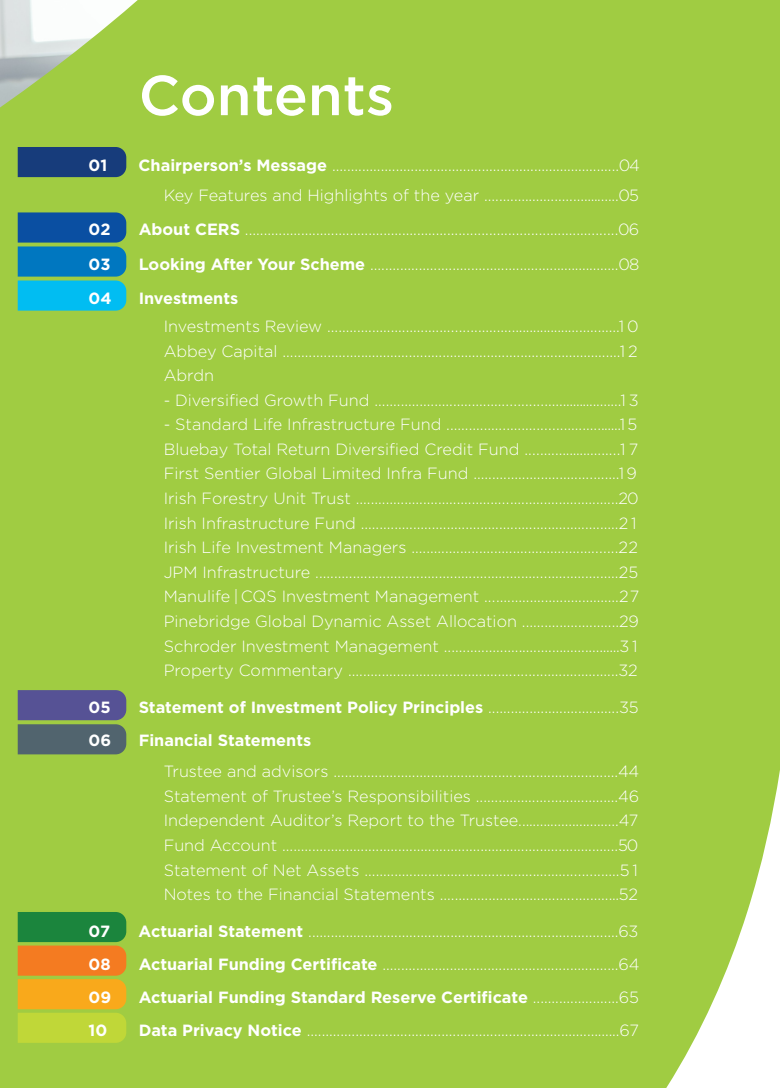
<style>
.page{position:relative;width:780px;height:1088px;background:#a0cc42}
.page>*{position:absolute;margin:0;border:0;box-sizing:border-box;transform-origin:0 0}
.t1{font:500 56.25px "Gotham";color:#fff}
.t2{font:300 16.25px "Gotham";color:#fff}
.t3{font:700 16.25px "Gotham";color:#fff}
.s1{font-weight:700}
.s2{font-weight:300}
</style>
<div class="page">
<svg style="left:666px;top:770px;width:114px;height:318px;fill:#a0cc42"></svg>
<svg style="left:18px;top:912px;width:108px;height:131px"></svg>
<div style="left:18px;top:147px;width:108px;height:30px;background:#173c7b"></div>
<svg style="left:18px;top:212px;width:108px;height:99px"></svg>
<svg style="left:18px;top:690px;width:108px;height:64px"></svg>
<p class="t1" style="left:139px;top:58px;width:257px">Contents</p>
<p class="t3" style="left:89px;top:154px;width:20px">01</p>
<p class="t2" style="left:139px;top:155px;width:502px"><span class="s1">Chairperson’s Message</span> .............................................................................04</p>
<p class="t2" style="left:164px;top:185px;width:477px">Key Features and Highlights of the year .....................................05</p>
<p class="t3" style="left:89px;top:219px;width:23px">02</p>
<p class="t2" style="left:139px;top:219px;width:502px"><span class="s1">About CERS</span> ...................................................................................................06</p>
<p class="t3" style="left:89px;top:253px;width:23px">03</p>
<p class="t2" style="left:139px;top:254px;width:502px"><span class="s1">Looking After Your Scheme</span> ...................................................................08</p>
<p class="t3" style="left:89px;top:287px;width:25px">04</p>
<p class="t3" style="left:139px;top:287px;width:101px">Investments</p>
<p class="t2" style="left:164px;top:316px;width:476px">Investments Review ...............................................................................1 0</p>
<p class="t2" style="left:164px;top:340px;width:475px">Abbey Capital ...........................................................................................1 2</p>
<p class="t2" style="left:164px;top:365px;width:52px">Abrdn</p>
<p class="t2" style="left:164px;top:390px;width:476px">- Diversified Growth Fund ...................................................................1 3</p>
<p class="t2" style="left:164px;top:414px;width:475px">- Standard Life Infrastructure Fund ...............................................1 5</p>
<p class="t2" style="left:164px;top:439px;width:476px">Bluebay Total Return Diversified Credit Fund ..........................1 7</p>
<p class="t2" style="left:164px;top:463px;width:475px">First Sentier Global Limited Infra Fund .......................................19</p>
<p class="t2" style="left:164px;top:488px;width:476px">Irish Forestry Unit Trust ......................................................................20</p>
<p class="t2" style="left:164px;top:513px;width:474px">Irish Infrastructure Fund .....................................................................2 1</p>
<p class="t2" style="left:164px;top:537px;width:476px">Irish Life Investment Managers .......................................................22</p>
<p class="t2" style="left:164px;top:562px;width:476px">JPM Infrastructure .................................................................................25</p>
<p class="t2" style="left:164px;top:586px;width:477px">Manulife | CQS Investment Management ....................................27</p>
<p class="t2" style="left:164px;top:611px;width:476px">Pinebridge Global Dynamic Asset Allocation ..........................29</p>
<p class="t2" style="left:164px;top:635px;width:475px">Schroder Investment Management ................................................3 1</p>
<p class="t2" style="left:164px;top:660px;width:475px">Property Commentary ........................................................................32</p>
<p class="t3" style="left:89px;top:696px;width:24px">05</p>
<p class="t3" style="left:139px;top:696px;width:501px">Statement of Investment Policy Principles <span class="s2">...................................35</span></p>
<p class="t3" style="left:89px;top:729px;width:24px">06</p>
<p class="t3" style="left:139px;top:729px;width:174px">Financial Statements</p>
<p class="t2" style="left:164px;top:761px;width:477px">Trustee and advisors ............................................................................44</p>
<p class="t2" style="left:164px;top:786px;width:477px">Statement of Trustee’s Responsibilities ......................................46</p>
<p class="t2" style="left:164px;top:810px;width:476px">Independent Auditor’s Report to the Trustee............................47</p>
<p class="t2" style="left:164px;top:835px;width:476px">Fund Account ..........................................................................................50</p>
<p class="t2" style="left:164px;top:859px;width:475px">Statement of Net Assets ....................................................................5 1</p>
<p class="t2" style="left:164px;top:884px;width:476px">Notes to the Financial Statements ................................................52</p>
<p class="t3" style="left:89px;top:920px;width:23px">07</p>
<p class="t2" style="left:139px;top:921px;width:501px"><span class="s1">Actuarial Statement</span> ...................................................................................63</p>
<p class="t3" style="left:89px;top:953px;width:24px">08</p>
<p class="t2" style="left:139px;top:953px;width:502px"><span class="s1">Actuarial Funding Certificate</span> ...............................................................64</p>
<p class="t3" style="left:89px;top:986px;width:24px">09</p>
<p class="t3" style="left:139px;top:986px;width:502px">Actuarial Funding Standard Reserve Certificate <span class="s2">.......................65</span></p>
<p class="t3" style="left:89px;top:1019px;width:20px">10</p>
<p class="t2" style="left:139px;top:1019px;width:502px"><span class="s1">Data Privacy Notice</span> ....................................................................................67</p>
</div>
